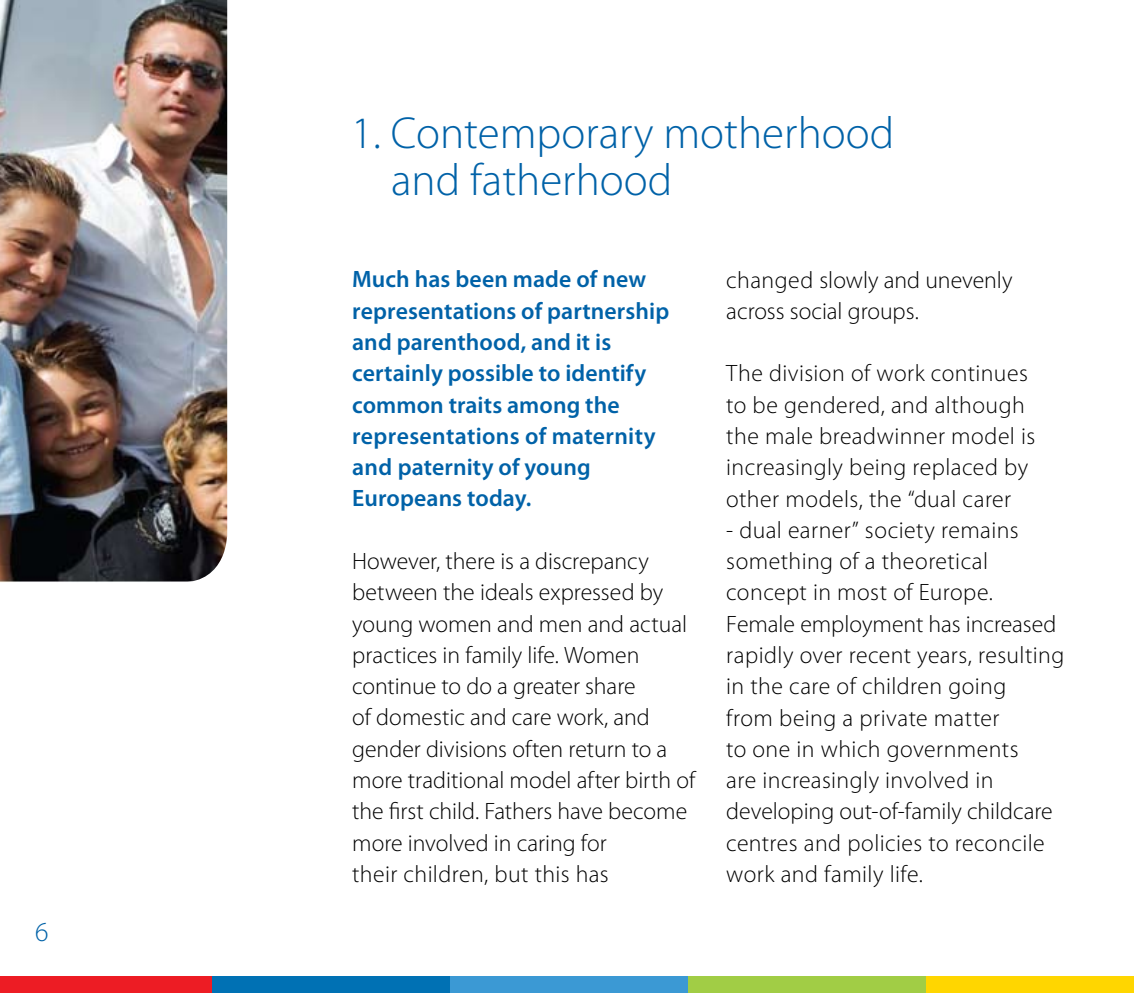
<style>
.page{position:relative;width:1134px;height:993px;background:#fff}
.page>*{position:absolute;margin:0;border:0;box-sizing:border-box;transform-origin:0 0}
.t1{font:300 45px/47.5px "Myriad Pro";color:#0062a8}
.t2{font:300 27.5px "Myriad Pro";color:#0062a8}
.t3{font:300 23.75px/31.2px "Myriad Pro";letter-spacing:.01em;color:#000}
.t4{font:600 23.75px/31.2px "Myriad Pro";letter-spacing:.005em;color:#0062a8}
</style>
<div class="page">
<div style="left:0;top:975px;width:223px;height:17px;background:#ed1c24"></div>
<div style="left:212px;top:975px;width:250px;height:17px;background:#0071b4"></div>
<div style="left:450px;top:975px;width:250px;height:17px;background:#3b99d4"></div>
<div style="left:688px;top:975px;width:250px;height:17px;background:#a1cd45"></div>
<div style="left:926px;top:975px;width:208px;height:17px;background:#ffd600"></div>
<img style="left:0;top:0;width:227px;height:582px">
<p class="t2" style="left:35px;top:916px;width:15px">6</p>
<h1 class="t1" style="left:391px;top:110px;width:504px;text-indent:-40px">1. Contemporary motherhood and fatherhood</h1>
<p class="t4" style="left:352px;top:263px;width:319px">Much has been made of new representations of partnership and parenthood, and it is certainly possible to identify common traits among the representations of maternity and paternity of young<br>Europeans today.</p>
<p class="t3" style="left:352px;top:545px;width:345px">However, there is a discrepancy between the ideals expressed by young women and men and actual practices in family life. Women continue to do a greater share<br>of domestic and care work, and gender divisions often return to a more traditional model after birth of the first child. Fathers have become more involved in caring for<br>their children, but this has</p>
<p class="t3" style="left:726px;top:264px;width:288px">changed slowly and unevenly across social groups.</p>
<p class="t3" style="left:726px;top:358px;width:310px">The division of work continues to be gendered, and although the male breadwinner model is increasingly being replaced by other models, the “dual carer</p>
<p class="t3" style="left:726px;top:514px;width:339px">- dual earner” society remains something of a theoretical concept in most of Europe.<br>Female employment has increased rapidly over recent years, resulting in the care of children going<br>from being a private matter<br>to one in which governments<br>are increasingly involved in developing out-of-family childcare centres and policies to reconcile work and family life.</p>
</div>
